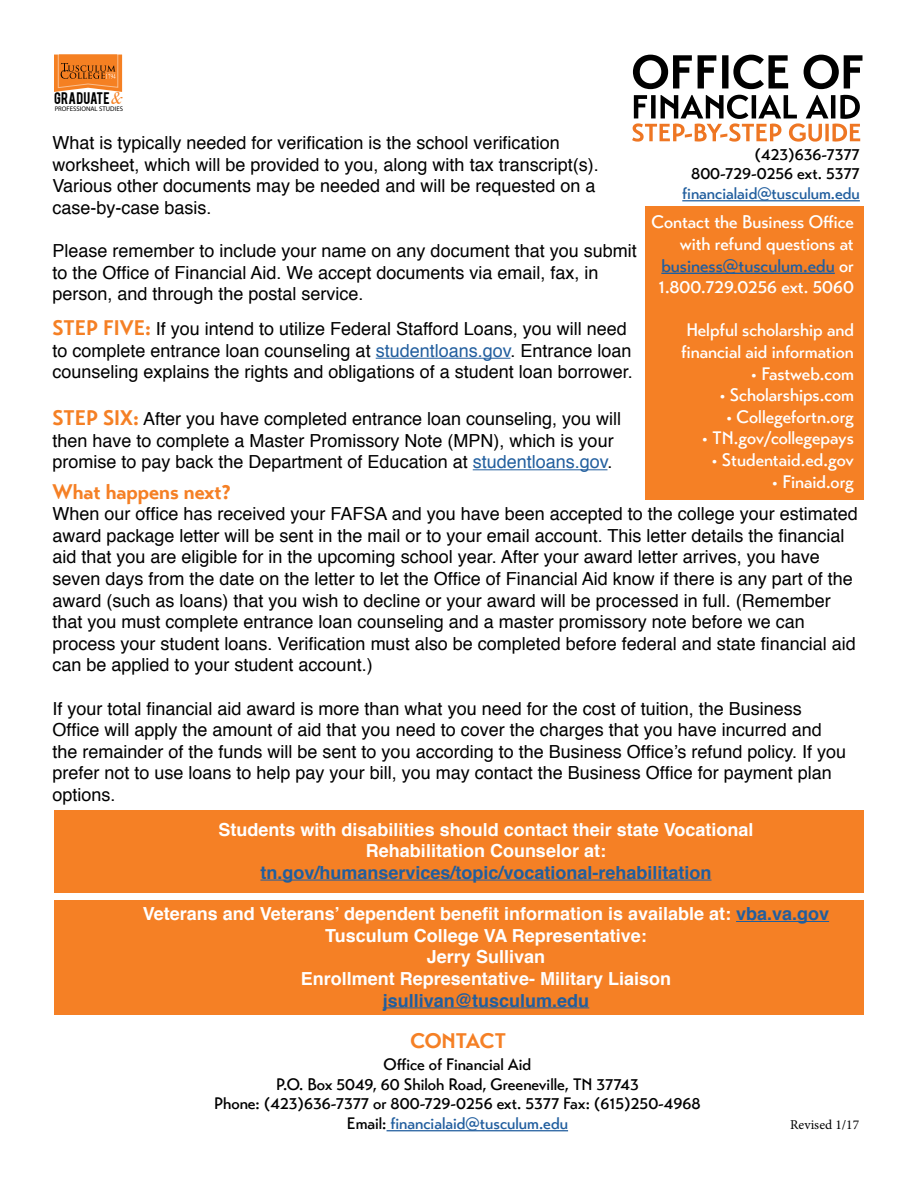
<style>
.page{position:relative;width:918px;height:1188px;background:#fff}
.page>*{position:absolute;margin:0;border:0;box-sizing:border-box;transform-origin:0 0}
.t1{font:700 21px "Transat";color:#f58025}
.t2{font:18px/21.6px "Helvetica";color:#000}
.t3{font:700 18px/21.6px "Helvetica";color:#fff;text-align:center}
.t4{font:500 18px/21.6px "Transat";color:#fff;text-align:right}
.t5{font:700 18px "Helvetica";color:#215e9e}
.t6{font:500 16.5px/19.8px "Transat";color:#000;text-align:center}
.t7{font:500 16.5px "Transat";color:#215e9e}
.t8{font:16.05px "Monday";color:#f58022}
.t9{font:13.5px "Minion Pro";letter-spacing:.005em;color:#000}
.t10{font:13.2px "Bebas";letter-spacing:.015em;color:#000}
.t11{font:6.75px "Myriad Pro";color:#000}
.s1{color:#215e9e}
.s2{font-family:"Transat";font-weight:700;font-size:21px;color:#f58025}
</style>
<div class="page">
<div style="left:645px;top:206px;width:219px;height:294px;background:#f58025"></div>
<hr style="left:661px;top:273px;width:174px;height:1px;background:#215e9e">
<hr style="left:387px;top:1130px;width:181px;height:1px;background:#215e9e">
<svg style="left:633px;top:55px;width:229px;height:34px"></svg>
<svg style="left:632px;top:95px;width:228px;height:47px"></svg>
<hr style="left:682px;top:200px;width:178px;height:1px;background:#215e9e">
<svg style="left:54px;top:55px;width:68px;height:37px;background:#e68333"></svg>
<div style="left:54px;top:901px;width:810px;height:114px;background:#f58025"></div>
<div style="left:54px;top:810px;width:810px;height:83px;background:#f58025"></div>
<hr style="left:376px;top:358px;width:134px;height:1px;background:#215e9e">
<hr style="left:473px;top:469px;width:135px;height:1px;background:#215e9e">
<hr style="left:260px;top:880px;width:452px;height:1px;background:#215e9e">
<hr style="left:736px;top:921px;width:93px;height:1px;background:#215e9e">
<hr style="left:383px;top:1007px;width:206px;height:1px;background:#215e9e">
<p class="t8" style="left:112px;top:89px;width:13px">&amp;</p>
<p class="t10" style="left:54px;top:89px;width:57px">GRADUATE</p>
<p class="t11" style="left:55px;top:105px;width:70px">PROFESSIONAL STUDIES</p>
<p class="t2" style="left:53px;top:133px;width:548px">What is typically needed for verification is the school verification worksheet, which will be provided to you, along with tax transcript(s).<br>Various other documents may be needed and will be requested on a case-by-case basis.</p>
<p class="t2" style="left:53px;top:241px;width:586px">Please remember to include your name on any document that you submit to the Office of Financial Aid. We accept documents via email, fax, in person, and through the postal service.</p>
<p class="t6" style="left:691px;top:144px;width:170px;text-align:right">(423)636-7377<br>800-729-0256 ext. 5377</p>
<p class="t7" style="left:682px;top:184px;width:179px">financialaid@tusculum.edu</p>
<p class="t4" style="left:652px;top:211px;width:204px">Contact the Business Office with refund questions at <span class="s1">business@tusculum.edu</span> or<br>1.800.729.0256 ext. 5060</p>
<p class="t4" style="left:681px;top:319px;width:174px;text-align:left">Helpful scholarship and financial aid information</p>
<p class="t4" style="left:751px;top:363px;width:105px">• Fastweb.com</p>
<p class="t4" style="left:719px;top:384px;width:136px">• Scholarships.com</p>
<p class="t4" style="left:726px;top:406px;width:129px">• Collegefortn.org</p>
<p class="t4" style="left:702px;top:427px;width:153px">• TN.gov/collegepays</p>
<p class="t4" style="left:711px;top:449px;width:144px">• Studentaid.ed.gov</p>
<p class="t4" style="left:772px;top:471px;width:83px">• Finaid.org</p>
<p class="t2" style="left:52px;top:319px;width:582px"><span class="s2">STEP FIVE:</span> If you intend to utilize Federal Stafford Loans, you will need to complete entrance loan counseling at <span class="s1">studentloans.gov</span>. Entrance loan counseling explains the rights and obligations of a student loan borrower.</p>
<p class="t2" style="left:52px;top:409px;width:570px"><span class="s2">STEP SIX:</span> After you have completed entrance loan counseling, you will then have to complete a Master Promissory Note (MPN), which is your promise to pay back the Department of Education at <span class="s1">studentloans.gov</span>.</p>
<p class="t1" style="left:52px;top:479px;width:180px">What happens next?</p>
<p class="t2" style="left:52px;top:504px;width:807px">When our office has received your FAFSA and you have been accepted to the college your estimated award package letter will be sent in the mail or to your email account. This letter details the financial aid that you are eligible for in the upcoming school year. After your award letter arrives, you have seven days from the date on the letter to let the Office of Financial Aid know if there is any part of the award (such as loans) that you wish to decline or your award will be processed in full. (Remember that you must complete entrance loan counseling and a master promissory note before we can process your student loans. Verification must also be completed before federal and state financial aid can be applied to your student account.)</p>
<p class="t2" style="left:52px;top:698px;width:795px">If your total financial aid award is more than what you need for the cost of tuition, the Business Office will apply the amount of aid that you need to cover the charges that you have incurred and the remainder of the funds will be sent to you according to the Business Office’s refund policy. If you prefer not to use loans to help pay your bill, you may contact the Business Office for payment plan options.</p>
<p class="t3" style="left:219px;top:819px;width:536px">Students with disabilities should contact their state Vocational<br>Rehabilitation Counselor at:</p>
<p class="t5" style="left:260px;top:858px;width:453px">tn.gov/humanservices/topic/vocational-rehabilitation</p>
<p class="t3" style="left:143px;top:903px;width:688px">Veterans and Veterans’ dependent benefit information is available at: <span class="s1">vba.va.gov </span>Tusculum College VA Representative:<br>Jerry Sullivan<br>Enrollment Representative- Military Liaison</p>
<p class="t5" style="left:383px;top:986px;width:208px">jsullivan@tusculum.edu</p>
<p class="t1" style="left:410px;top:1028px;width:97px">CONTACT</p>
<p class="t6" style="left:214px;top:1054px;width:488px">Office of Financial Aid<br>P.O. Box 5049, 60 Shiloh Road, Greeneville, TN 37743<br>Phone: (423)636-7377 or 800-729-0256 ext. 5377 Fax: (615)250-4968<br>Email: <span class="s1">financialaid@tusculum.edu</span></p>
<p class="t9" style="left:790px;top:1116px;width:71px">Revised 1/17</p>
</div>
